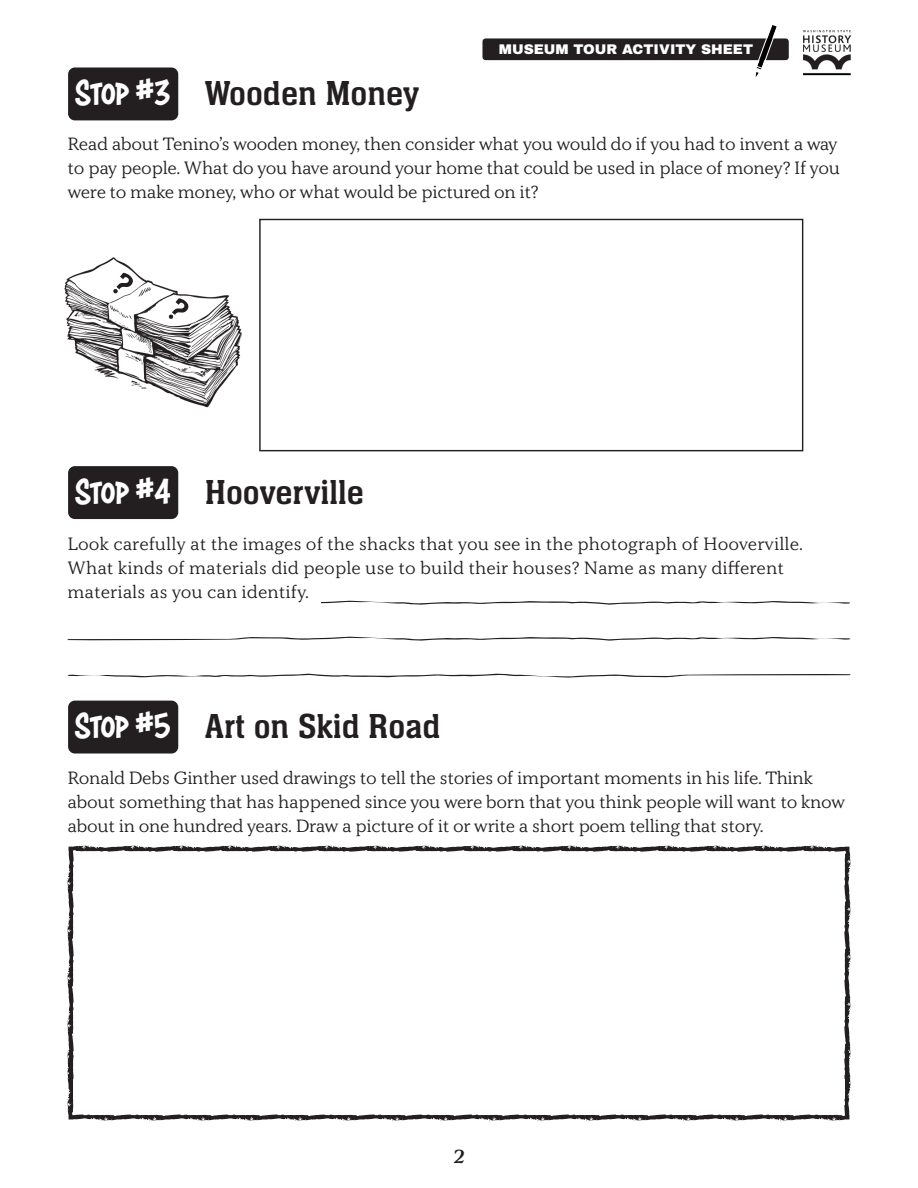
<style>
.page{position:relative;width:918px;height:1188px;background:#fff}
.page>*{position:absolute;margin:0;border:0;box-sizing:border-box;transform-origin:0 0}
.t1{font:37.95px "Astounder Squared BB";letter-spacing:-.035em;color:#fff}
.t2{font:36px "Neue Aachen Pro";color:#231f20}
.t3{font:19.5px "Adorn S Serif";color:#231f20}
.t4{font:18px/24px "Kopius";letter-spacing:-.02em;color:#231f20}
.t5{font:18px/24px "Kopius";color:#231f20}
.t6{font:900 13.95px "Archivo";color:#fff}
</style>
<div class="page">
<img style="left:803px;top:30px;width:47px;height:46px">
<div style="left:482px;top:38px;width:307px;height:22px;background:#231f20;border-radius:3px"></div>
<svg style="left:755px;top:25px;width:26px;height:52px"></svg>
<svg style="left:67px;top:846px;width:784px;height:275px"></svg>
<div style="left:74px;top:1079px;width:771px;height:20px;background:#fff"></div>
<div style="left:68px;top:68px;width:110px;height:52px;background:#231f20;border-radius:7px"></div>
<div style="left:68px;top:466px;width:110px;height:53px;background:#231f20;border-radius:7px"></div>
<div style="left:68px;top:701px;width:110px;height:53px;background:#231f20;border-radius:7px"></div>
<div style="left:259px;top:219px;width:544px;height:232px;border:1px solid #231f20"></div>
<img style="left:64px;top:257px;width:179px;height:151px">
<svg style="left:169px;top:298px;width:20px;height:21px"></svg>
<svg style="left:113px;top:273px;width:21px;height:21px"></svg>
<svg style="left:68px;top:637px;width:782px;height:4px"></svg>
<svg style="left:68px;top:673px;width:782px;height:5px"></svg>
<svg style="left:322px;top:601px;width:528px;height:4px"></svg>
<p class="t1" style="left:75px;top:72px;width:97px">Stop #3</p>
<p class="t2" style="left:205px;top:74px;width:216px">Wooden Money</p>
<p class="t6" style="left:499px;top:41px;width:256px">MUSEUM TOUR ACTIVITY SHEET</p>
<p class="t4" style="left:68px;top:131px;width:774px">Read about Tenino’s wooden money, then consider what you would do if you had to invent a way to pay people. What do you have around your home that could be used in place of money? If you were to make money, who or what would be pictured on it?</p>
<p class="t1" style="left:75px;top:470px;width:97px">Stop #4</p>
<p class="t2" style="left:205px;top:472px;width:161px">Hooverville</p>
<p class="t5" style="left:68px;top:532px;width:737px">Look carefully at the images of the shacks that you see in the photograph of Hooverville.<br>What kinds of materials did people use to build their houses? Name as many different materials as you can identify.</p>
<p class="t1" style="left:74px;top:705px;width:98px">Stop #5</p>
<p class="t2" style="left:205px;top:707px;width:237px">Art on Skid Road</p>
<p class="t4" style="left:68px;top:766px;width:779px">Ronald Debs Ginther used drawings to tell the stories of important moments in his life. Think about something that has happened since you were born that you think people will want to know about in one hundred years. Draw a picture of it or write a short poem telling that story.</p>
<p class="t3" style="left:453px;top:1143px;width:13px">2</p>
</div>
